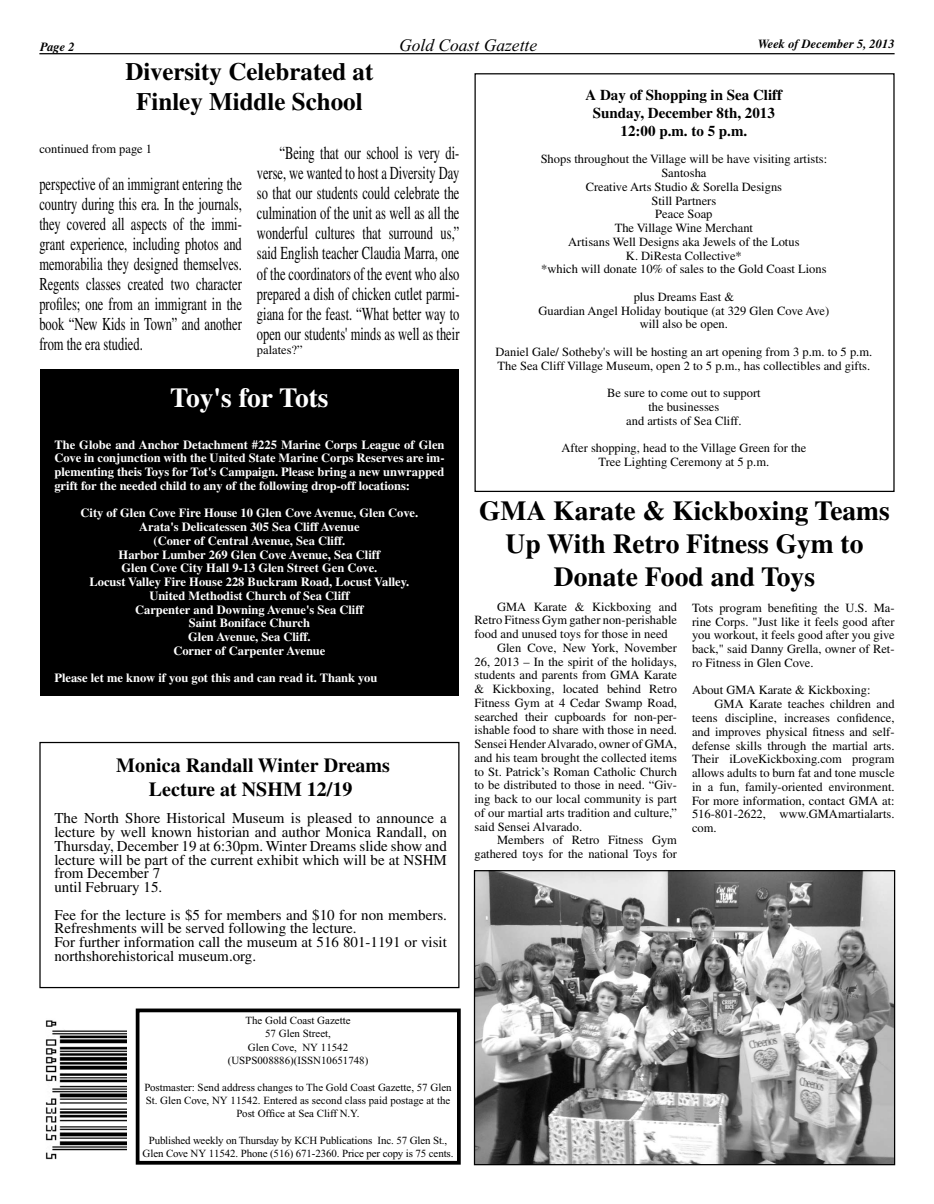
<style>
.page{position:relative;width:934px;height:1204px;background:#fff}
.page>*{position:absolute;margin:0;border:0;box-sizing:border-box;transform-origin:0 0}
.t1{font:700 27.5px/33px "Times";color:#000;text-align:center}
.t2{font:700 27.5px "Times";color:#fff}
.t3{font:700 25px/30px "Times";color:#000;text-align:center}
.t4{font:700 20px/24px "Times";color:#000;text-align:center}
.t5{font:18.25px/20.1px "Times";color:#000;text-align:justify;scale:.68 1}
.t6{font:18.12px/20px "Times";color:#000;text-align:justify;scale:.69 1}
.t7{font:italic 17.5px "Times New Roman";color:#000}
.t8{font:15px/13.8px "Times";color:#000}
.t9{font:700 15px/18px "Times";color:#000;text-align:center}
.t10{font:12.5px/13.8px "Times";color:#000;text-align:center}
.t11{font:700 12.5px/13.8px "Times";color:#fff;text-align:justify}
.t12{font:italic 700 12.5px "Times";color:#000}
.t13{font:10.88px/13.4px "Times New Roman";color:#000;text-align:center}
</style>
<div class="page">
<hr style="left:39px;top:53px;width:855px;height:1px;background:#000">
<div style="left:136px;top:1008px;width:325px;height:156px;border:4px solid #000"></div>
<img style="left:45px;top:1020px;width:82px;height:140px">
<div style="left:40px;top:369px;width:419px;height:327px;background:#000"></div>
<img style="left:476px;top:872px;width:417px;height:291px">
<div style="left:474px;top:870px;width:421px;height:295px;border:1px solid #000"></div>
<div style="left:39px;top:742px;width:420px;height:246px;border:1px solid #000"></div>
<p class="t12" style="left:40px;top:42px;width:36px">Page 2</p>
<h3 class="t7" style="left:399px;top:39px;width:140px">Gold Coast Gazette</h3>
<p class="t12" style="left:758px;top:39px;width:138px">Week of December 5, 2013</p>
<h2 class="t3" style="left:125px;top:59px;width:250px">Diversity Celebrated at<br>Finley Middle School</h2>
<p class="t10" style="left:39px;top:143px;width:114px">continued from page 1</p>
<p class="t6" style="left:39px;top:175px;width:295px">perspective of an immigrant entering the country during this era. In the journals, they covered all aspects of the immi&shy;grant experience, including photos and memorabilia they designed themselves.<br>Regents classes created two character profiles; one from an immigrant in the book “New Kids in Town” and another from the era studied.</p>
<p class="t5" style="left:257px;top:144px;width:299px;text-indent:22px">“Being that our school is very di&shy;verse, we wanted to host a Diversity Day so that our students could celebrate the culmination of the unit as well as all the wonderful cultures that surround us,” said English teacher Claudia Marra, one of the coordinators of the event who also prepared a dish of chicken cutlet parmi&shy;giana for the feast. “What better way to open our students' minds as well as their</p>
<p class="t10" style="left:257px;top:344px;width:47px">palates?”</p>
<h1 class="t2" style="left:170px;top:388px;width:160px">Toy's for Tots</h1>
<p class="t11" style="left:54px;top:438px;width:392px">The Globe and Anchor Detachment #225 Marine Corps League of Glen Cove in conjunction with the United State Marine Corps Reserves are im&shy;plementing theis Toys for Tot's Campaign. Please bring a new unwrapped grift for the needed child to any of the following drop-off locations:</p>
<p class="t11" style="left:81px;top:507px;width:339px;text-align:center">City of Glen Cove Fire House 10 Glen Cove Avenue, Glen Cove.<br>Arata's Delicatessen 305 Sea Cliff Avenue<br>(Coner of Central Avenue, Sea Cliff.<br>Harbor Lumber 269 Glen Cove Avenue, Sea Cliff<br>Glen Cove City Hall 9-13 Glen Street Gen Cove.<br>Locust Valley Fire House 228 Buckram Road, Locust Valley.<br>United Methodist Church of Sea Cliff<br>Carpenter and Downing Avenue's Sea Cliff<br>Saint Boniface Church<br>Glen Avenue, Sea Cliff.<br>Corner of Carpenter Avenue</p>
<p class="t11" style="left:54px;top:672px;width:324px">Please let me know if you got this and can read it. Thank you</p>
<h3 class="t4" style="left:116px;top:755px;width:275px">Monica Randall Winter Dreams<br>Lecture at NSHM 12/19</h3>
<p class="t8" style="left:54px;top:812px;width:394px">The North Shore Historical Museum is pleased to announce a lecture by well known historian and author Monica Randall, on Thursday, December 19 at 6:30pm. Winter Dreams slide show and lecture will be part of the current exhibit which will be at NSHM from December 7<br>until February 15.</p>
<p class="t8" style="left:54px;top:909px;width:394px">Fee for the lecture is $5 for members and $10 for non members.<br>Refreshments will be served following the lecture.<br>For further information call the museum at 516 801-1191 or visit northshorehistorical museum.org.</p>
<p class="t9" style="left:585px;top:87px;width:198px">A Day of Shopping in Sea Cliff<br>Sunday, December 8th, 2013<br>12:00 p.m. to 5 p.m.</p>
<p class="t10" style="left:541px;top:153px;width:288px">Shops throughout the Village will be have visiting artists:<br>Santosha<br>Creative Arts Studio &amp; Sorella Designs<br>Still Partners<br>Peace Soap<br>The Village Wine Merchant<br>Artisans Well Designs aka Jewels of the Lotus<br>K. DiResta Collective*<br>*which will donate 10% of sales to the Gold Coast Lions</p>
<p class="t10" style="left:538px;top:291px;width:292px">plus Dreams East &amp;<br>Guardian Angel Holiday boutique (at 329 Glen Cove Ave) will also be open.</p>
<p class="t10" style="left:495px;top:346px;width:378px;text-align:left">Daniel Gale/ Sotheby's will be hosting an art opening from 3 p.m. to 5 p.m.<br>The Sea Cliff Village Museum, open 2 to 5 p.m., has collectibles and gifts.</p>
<p class="t10" style="left:607px;top:387px;width:155px">Be sure to come out to support the businesses<br>and artists of Sea Cliff.</p>
<p class="t10" style="left:561px;top:442px;width:246px">After shopping, head to the Village Green for the<br>Tree Lighting Ceremony at 5 p.m.</p>
<h1 class="t1" style="left:479px;top:496px;width:412px">GMA Karate &amp; Kickboxing Teams<br>Up With Retro Fitness Gym to<br>Donate Food and Toys</h1>
<p class="t10" style="left:692px;top:602px;width:204px;text-align:justify">Tots program benefiting the U.S. Ma&shy;rine Corps. "Just like it feels good after you workout, it feels good after you give back," said Danny Grella, owner of Ret&shy;ro Fitness in Glen Cove.</p>
<p class="t10" style="left:692px;top:684px;width:180px">About GMA Karate &amp; Kickboxing:</p>
<p class="t10" style="left:714px;top:698px;width:181px">GMA Karate teaches children and</p>
<p class="t10" style="left:692px;top:712px;width:204px">teens discipline, increases confidence,</p>
<p class="t10" style="left:692px;top:726px;width:204px">and improves physical fitness and self-</p>
<p class="t10" style="left:692px;top:739px;width:204px">defense skills through the martial arts.</p>
<p class="t10" style="left:692px;top:753px;width:204px">Their iLoveKickboxing.com program</p>
<p class="t10" style="left:692px;top:767px;width:204px">allows adults to burn fat and tone muscle</p>
<p class="t10" style="left:692px;top:781px;width:204px">in a fun, family-oriented environment.</p>
<p class="t10" style="left:692px;top:794px;width:204px">For more information, contact GMA at:</p>
<p class="t10" style="left:692px;top:808px;width:204px">516-801-2622, www.GMAmartialarts.</p>
<p class="t10" style="left:692px;top:822px;width:26px">com.</p>
<p class="t10" style="left:497px;top:600px;width:181px">GMA Karate &amp; Kickboxing and</p>
<p class="t10" style="left:474px;top:614px;width:204px">Retro Fitness Gym gather non-perishable</p>
<p class="t10" style="left:474px;top:628px;width:195px">food and unused toys for those in need</p>
<p class="t10" style="left:497px;top:642px;width:181px">Glen Cove, New York, November</p>
<p class="t10" style="left:474px;top:655px;width:204px">26, 2013 – In the spirit of the holidays,</p>
<p class="t10" style="left:474px;top:669px;width:204px">students and parents from GMA Karate</p>
<p class="t10" style="left:474px;top:683px;width:204px">&amp; Kickboxing, located behind Retro</p>
<p class="t10" style="left:474px;top:697px;width:204px">Fitness Gym at 4 Cedar Swamp Road,</p>
<p class="t10" style="left:474px;top:710px;width:204px">searched their cupboards for non-per-</p>
<p class="t10" style="left:474px;top:724px;width:204px">ishable food to share with those in need.</p>
<p class="t10" style="left:474px;top:738px;width:204px">Sensei Hender Alvarado, owner of GMA,</p>
<p class="t10" style="left:474px;top:752px;width:204px">and his team brought the collected items</p>
<p class="t10" style="left:474px;top:765px;width:204px">to St. Patrick’s Roman Catholic Church</p>
<p class="t10" style="left:474px;top:779px;width:204px">to be distributed to those in need. “Giv-</p>
<p class="t10" style="left:474px;top:793px;width:204px">ing back to our local community is part</p>
<p class="t10" style="left:474px;top:807px;width:204px">of our martial arts tradition and culture,”</p>
<p class="t10" style="left:474px;top:820px;width:109px">said Sensei Alvarado.</p>
<p class="t10" style="left:497px;top:834px;width:181px">Members of Retro Fitness Gym</p>
<p class="t10" style="left:474px;top:848px;width:204px">gathered toys for the national Toys for</p>
<p class="t13" style="left:228px;top:1014px;width:142px">The Gold Coast Gazette<br>57 Glen Street,<br>Glen Cove, NY 11542 (USPS008886)(ISSN10651748)</p>
<p class="t13" style="left:144px;top:1081px;width:309px">Postmaster: Send address changes to The Gold Coast Gazette, 57 Glen<br>St. Glen Cove, NY 11542. Entered as second class paid postage at the<br>Post Office at Sea Cliff N.Y.</p>
<p class="t13" style="left:143px;top:1134px;width:312px">Published weekly on Thursday by KCH Publications Inc. 57 Glen St.,<br>Glen Cove NY 11542. Phone (516) 671-2360. Price per copy is 75 cents.</p>
</div>
